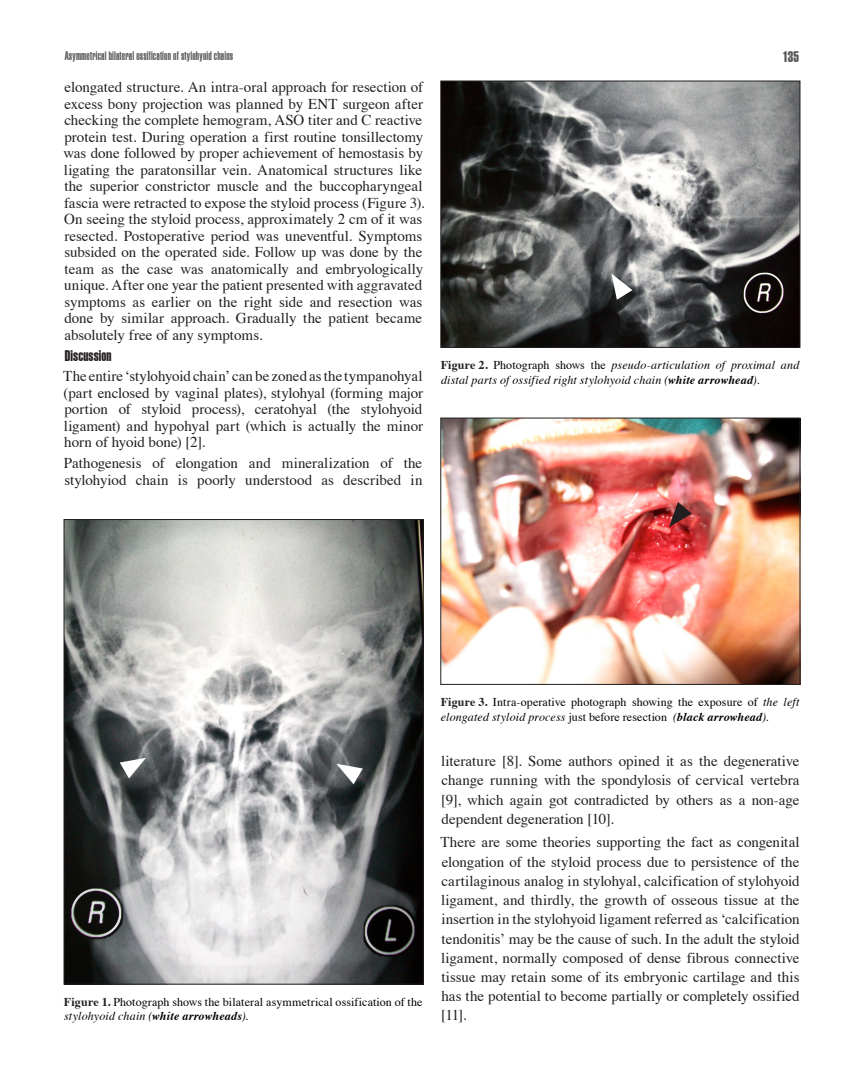
<style>
.page{position:relative;width:864px;height:1080px;background:#fff}
.page>*{position:absolute;margin:0;border:0;box-sizing:border-box;transform-origin:0 0}
.Text_Block{font:15px/16.5px "Times";color:#231f20;text-align:justify}
.Text_Block-2{font:15px "Helvetica Compressed Extra";letter-spacing:.005em;color:#231f20}
.t1{font:15px "Helvetica Compressed Extra";color:#57585a}
.t2{font:12px/14.4px "Times";letter-spacing:.005em;color:#000}
.t3{font:italic 12px/14.4px "Times";letter-spacing:.015em;color:#000}
.t4{font:12px "Helvetica Compressed Ultra";letter-spacing:.015em;color:#57585a}
.s1{font-weight:700;font-style:normal;color:#231f20}
.s2{font-style:normal}
.s3{font-weight:700}
.s4{font-weight:700;color:#231f20}
.s5{font-style:italic}
.s6{font-weight:700;font-style:italic}
</style>
<div class="page">
<img style="left:66px;top:521px;width:355px;height:461px">
<svg style="left:120px;top:757px;width:26px;height:21px"></svg>
<svg style="left:336px;top:763px;width:27px;height:21px"></svg>
<img style="left:443px;top:83px;width:355px;height:263px">
<div style="left:441px;top:81px;width:359px;height:267px;border:1px solid #231f20"></div>
<svg style="left:611px;top:274px;width:21px;height:26px"></svg>
<img style="left:443px;top:420px;width:355px;height:263px">
<div style="left:441px;top:418px;width:359px;height:267px;border:1px solid #231f20"></div>
<svg style="left:669px;top:502px;width:23px;height:25px"></svg>
<p class="t4" style="left:65px;top:49px;width:170px">Asymmetrical bilateral ossification of stylohyoid chains</p>
<p class="t1" style="left:783px;top:48px;width:18px">135</p>
<p class="Text_Block" style="left:63px;top:77px;width:363px;text-align:left">elongated structure. An intra-oral approach for resection of excess bony projection was planned by ENT surgeon after checking the complete hemogram, ASO titer and C reactive protein test. During operation a first routine tonsillectomy was done followed by proper achievement of hemostasis by ligating the paratonsillar vein. Anatomical structures like the superior constrictor muscle and the buccopharyngeal fascia were retracted to expose the styloid process (Figure 3).<br>On seeing the styloid process, approximately 2 cm of it was resected. Postoperative period was uneventful. Symptoms subsided on the operated side. Follow up was done by the team as the case was anatomically and embryologically unique. After one year the patient presented with aggravated symptoms as earlier on the right side and resection was done by similar approach. Gradually the patient became absolutely free of any symptoms.</p>
<p class="Text_Block-2" style="left:65px;top:346px;width:48px">Discussion</p>
<p class="Text_Block" style="left:63px;top:367px;width:361px">The entire ‘stylohyoid chain’ can be zoned as the tympanohyal (part enclosed by vaginal plates), stylohyal (forming major portion of styloid process), ceratohyal (the stylohyoid ligament) and hypohyal part (which is actually the minor horn of hyoid bone) [2].</p>
<p class="Text_Block" style="left:64px;top:454px;width:360px">Pathogenesis of elongation and mineralization of the stylohyiod chain is poorly understood as described in</p>
<p class="t3" style="left:441px;top:357px;width:360px"><span class="s1">Figure 2.</span> <span class="s2">Photograph shows the</span> pseudo-articulation of proximal and distal parts of ossified right stylohyoid chain (<span class="s3">white arrowhead</span>)<span class="s2">.</span></p>
<p class="t2" style="left:64px;top:994px;width:360px"><span class="s4">Figure 1.</span> Photograph shows the bilateral asymmetrical ossification of the <span class="s5">stylohyoid chain (</span><span class="s6">white arrowheads</span><span class="s5">)</span>.</p>
<p class="t2" style="left:441px;top:694px;width:360px"><span class="s4">Figure 3.</span> Intra-operative photograph showing the exposure of <span class="s5">the left elongated styloid process</span> just before resection <span class="s5">(</span><span class="s6">black arrowhead</span><span class="s5">)</span>.</p>
<p class="Text_Block" style="left:441px;top:750px;width:360px;line-height:19.2px">literature [8]. Some authors opined it as the degenerative change running with the spondylosis of cervical vertebra [9], which again got contradicted by others as a non-age dependent degeneration [10].</p>
<p class="Text_Block" style="left:441px;top:831px;width:361px;line-height:19.2px">There are some theories supporting the fact as congenital elongation of the styloid process due to persistence of the cartilaginous analog in stylohyal, calcification of stylohyoid ligament, and thirdly, the growth of osseous tissue at the insertion in the stylohyoid ligament referred as ‘calcification tendonitis’ may be the cause of such. In the adult the styloid ligament, normally composed of dense fibrous connective tissue may retain some of its embryonic cartilage and this has the potential to become partially or completely ossified [11].</p>
</div>
